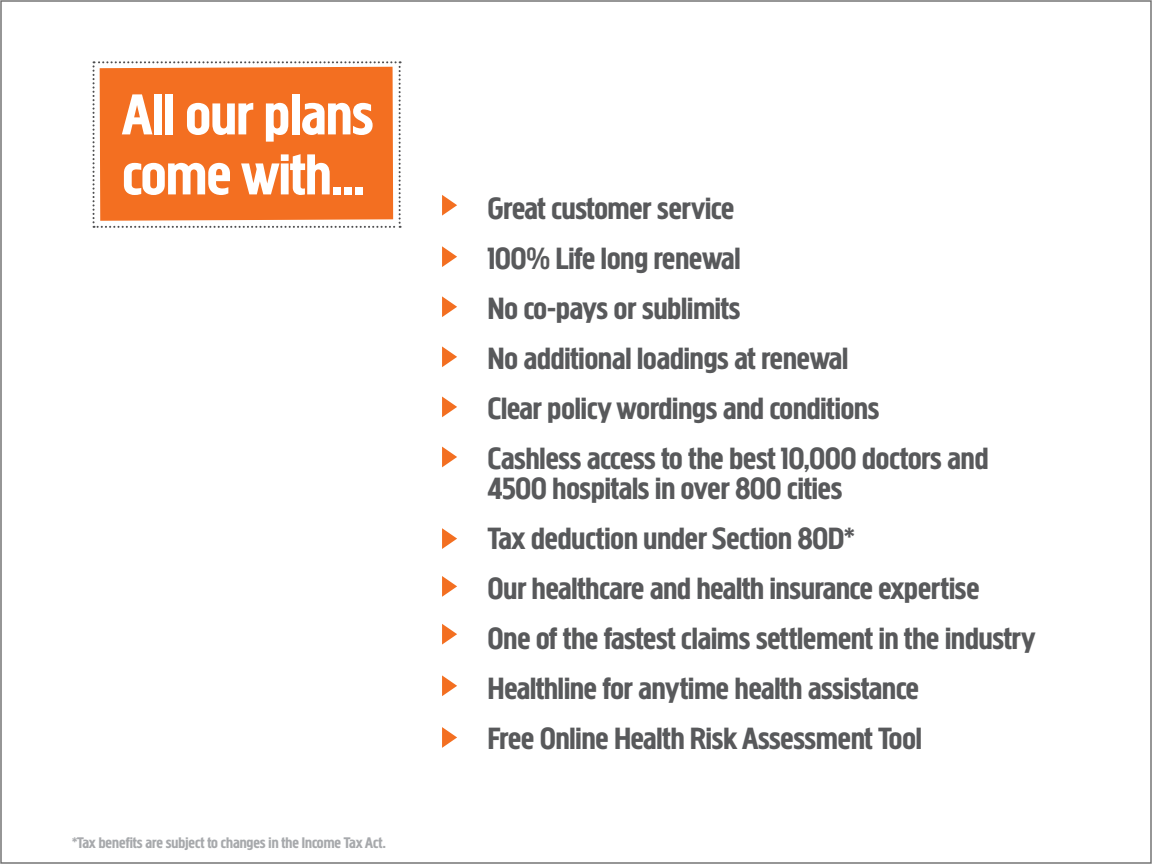
<style>
.page{position:relative;width:1152px;height:864px;background:#fff}
.page>*{position:absolute;margin:0;border:0;box-sizing:border-box;transform-origin:0 0}
.t1{font:60px/60px "Megaphone";color:#fff}
.t2{font:32px/50px "Megaphone";color:#58595b}
.t3{font:16px "Megaphone";color:#a7a9ac}
</style>
<div class="page">
<svg style="left:93px;top:61px;width:308px;height:167px;background:#f17f3c"></svg>
<svg style="left:442px;top:195px;width:15px;height:21px"></svg>
<svg style="left:442px;top:246px;width:15px;height:21px"></svg>
<svg style="left:442px;top:296px;width:15px;height:21px"></svg>
<svg style="left:442px;top:346px;width:15px;height:21px"></svg>
<svg style="left:442px;top:397px;width:15px;height:20px"></svg>
<svg style="left:442px;top:447px;width:15px;height:20px"></svg>
<svg style="left:442px;top:528px;width:15px;height:21px"></svg>
<svg style="left:442px;top:576px;width:15px;height:21px"></svg>
<svg style="left:442px;top:624px;width:15px;height:21px"></svg>
<svg style="left:442px;top:675px;width:15px;height:21px"></svg>
<svg style="left:442px;top:727px;width:15px;height:21px"></svg>
<h1 class="t1" style="left:122px;top:83px;width:253px">All our plans come with...</h1>
<p class="t3" style="left:72px;top:833px;width:315px">*Tax benefits are subject to changes in the Income Tax Act.</p>
<p class="t2" style="left:488px;top:183px;width:502px">Great customer service<br>100% Life long renewal<br>No co-pays or sublimits<br>No additional loadings at renewal<br>Clear policy wordings and conditions<br>Cashless access to the best 10,000 doctors and</p>
<p class="t2" style="left:488px;top:463px;width:549px">4500 hospitals in over 800 cities<br>Tax deduction under Section 80D*<br>Our healthcare and health insurance expertise<br>One of the fastest claims settlement in the industry Healthline for anytime health assistance<br>Free Online Health Risk Assessment Tool</p>
</div>
